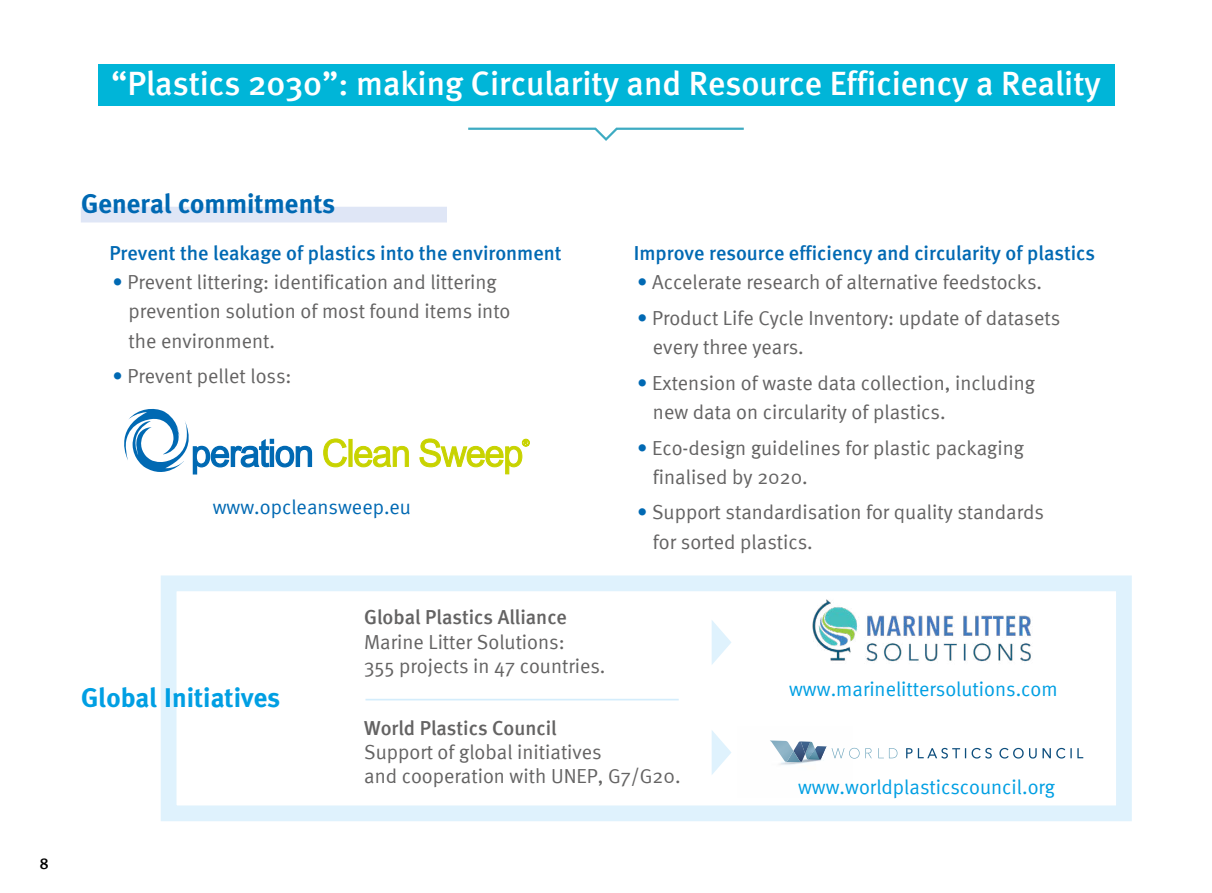
<style>
.page{position:relative;width:1212px;height:893px;background:#fff}
.page>*{position:absolute;margin:0;border:0;box-sizing:border-box;transform-origin:0 0}
.t1{font:500 33.75px "Meta";color:#fff}
.t2{font:700 27px "Meta Plus";color:#0069b3}
.t3{font:700 27px "Meta Plus";color:#009fe3}
.t4{font:20.25px/29.2px "Meta Normal";color:#646363}
.t5{font:500 20.25px "Meta";color:#0069b3}
.t6{font:20.25px "Meta Normal";color:#009fe3}
.t7{font:500 20.25px "Meta";color:#646363}
.t8{font:20.25px "Meta Normal";color:#0069b3}
.t9{font:15.75px "Meta Medium LF";color:#000}
.s1{color:#0069b3}
</style>
<div class="page">
<img style="left:779px;top:762px;width:24px;height:3px">
<img style="left:770px;top:740px;width:30px;height:22px">
<img style="left:785px;top:751px;width:15px;height:11px">
<svg style="left:800px;top:741px;width:59px;height:22px"></svg>
<svg style="left:865px;top:748px;width:7px;height:10px"></svg>
<svg style="left:878px;top:748px;width:19px;height:10px"></svg>
<svg style="left:906px;top:748px;width:6px;height:10px"></svg>
<svg style="left:918px;top:748px;width:74px;height:10px"></svg>
<svg style="left:999px;top:748px;width:84px;height:10px"></svg>
<div style="left:161px;top:575px;width:971px;height:246px;border:16px solid #dff2fd"></div>
<div style="left:81px;top:207px;width:366px;height:15px;background:#dfe6f6"></div>
<div style="left:98px;top:64px;width:1017px;height:42px;background:#00b5d8"></div>
<svg style="left:468px;top:127px;width:276px;height:14px"></svg>
<img style="left:806px;top:591px;width:231px;height:71px">
<svg style="left:124px;top:408px;width:189px;height:67px"></svg>
<svg style="left:323px;top:438px;width:24px;height:30px"></svg>
<svg style="left:348px;top:439px;width:5px;height:28px"></svg>
<svg style="left:354px;top:445px;width:55px;height:23px"></svg>
<svg style="left:419px;top:438px;width:110px;height:37px"></svg>
<svg style="left:712px;top:620px;width:19px;height:44px"></svg>
<svg style="left:712px;top:730px;width:19px;height:45px"></svg>
<hr style="left:365px;top:699px;width:314px;height:1px;background:#d4edfc">
<h1 class="t1" style="left:111px;top:64px;width:991px">“Plastics 2030”: making Circularity and Resource Efficiency a Reality</h1>
<p class="t9" style="left:40px;top:854px;width:10px">8</p>
<h2 class="t2" style="left:81px;top:188px;width:256px">General commitments</h2>
<p class="t5" style="left:109px;top:241px;width:454px">Prevent the leakage of plastics into the environment</p>
<p class="t4" style="left:128px;top:267px;width:383px;text-indent:-16px"><span class="s1">•</span> Prevent littering: identification and littering prevention solution of most found items into the environment.</p>
<p class="t4" style="left:113px;top:361px;width:181px"><span class="s1">•</span> Prevent pellet loss:</p>
<p class="t8" style="left:213px;top:496px;width:200px">www.opcleansweep.eu</p>
<h2 class="t3" style="left:81px;top:682px;width:201px">Global Initiatives</h2>
<p class="t7" style="left:364px;top:605px;width:204px">Global Plastics Alliance</p>
<p class="t4" style="left:364px;top:629px;width:243px;line-height:24.3px">Marine Litter Solutions:<br>355 projects in 47 countries.</p>
<p class="t5" style="left:634px;top:241px;width:463px">Improve resource efficiency and circularity of plastics</p>
<p class="t4" style="left:637px;top:267px;width:407px"><span class="s1">•</span> Accelerate research of alternative feedstocks.</p>
<p class="t4" style="left:653px;top:303px;width:409px;text-indent:-16px"><span class="s1">•</span> Product Life Cycle Inventory: update of datasets every three years.</p>
<p class="t4" style="left:653px;top:368px;width:383px;text-indent:-16px"><span class="s1">•</span> Extension of waste data collection, including new data on circularity of plastics.</p>
<p class="t4" style="left:653px;top:433px;width:373px;text-indent:-16px"><span class="s1">•</span> Eco-design guidelines for plastic packaging finalised by 2020.</p>
<p class="t4" style="left:653px;top:497px;width:392px;text-indent:-16px"><span class="s1">•</span> Support standardisation for quality standards for sorted plastics.</p>
<p class="t6" style="left:789px;top:677px;width:270px">www.marinelittersolutions.com</p>
<p class="t7" style="left:364px;top:716px;width:194px">World Plastics Council</p>
<p class="t4" style="left:364px;top:739px;width:318px;line-height:24.3px">Support of global initiatives<br>and cooperation with UNEP, G7/G20.</p>
<p class="t6" style="left:798px;top:775px;width:259px">www.worldplasticscouncil.org</p>
</div>
